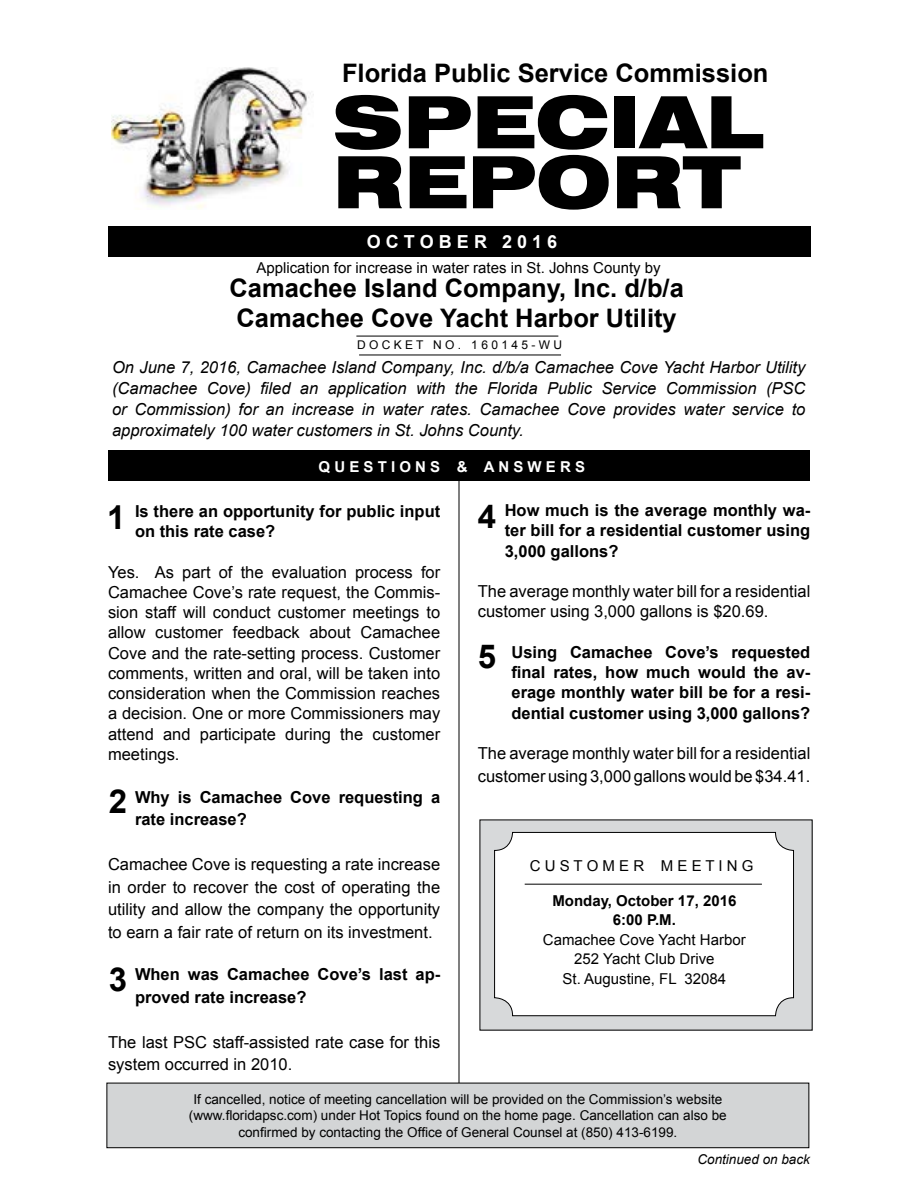
<style>
.page{position:relative;width:918px;height:1188px;background:#fff}
.page>*{position:absolute;margin:0;border:0;box-sizing:border-box;transform-origin:0 0}
.t1{font:900 expanded 72px/60px "Swiss 721 BT";color:#000}
.t2{font:700 33px "Arial";color:#000}
.t3{font:700 25.5px/30px "Arial";color:#000}
.t4{font:700 18px "Arial";color:#fff}
.t5{font:16.5px/20.2px "Arial";color:#000}
.t6{font:700 16.5px/20.2px "Arial";color:#000}
.t7{font:italic 16.5px/21px "Arial";color:#000;text-align:justify}
.t8{font:15px/19.5px "Arial";color:#000;text-align:center}
.t9{font:700 15px/19.5px "Arial";color:#000;text-align:center}
.t10{font:700 15px "Arial";color:#fff}
.t11{font:13.5px/16.5px "Arial";color:#000;text-align:center}
.t12{font:italic 13.5px "Arial";color:#000}
.t13{font:12px "Arial";color:#000}
</style>
<div class="page">
<hr style="left:459px;top:480px;width:1px;height:607px;background:#000">
<div style="left:108px;top:226px;width:702px;height:30px;background:#000"></div>
<hr style="left:359px;top:355px;width:202px;height:1px;background:#000">
<hr style="left:356px;top:336px;width:202px;height:1px;background:#000">
<div style="left:108px;top:450px;width:702px;height:31px;background:#000"></div>
<div style="left:107px;top:1083px;width:702px;height:65px;background:#d3d5d6"></div>
<div style="left:106px;top:1083px;width:703px;height:65px;border:1px solid #000"></div>
<img style="left:111px;top:67px;width:203px;height:142px">
<div style="left:480px;top:820px;width:332px;height:210px;background:#d7d9da"></div>
<div style="left:495px;top:832px;width:299px;height:184px;background:#fff;border-radius:18px"></div>
<div style="left:494px;top:832px;width:300px;height:184px;border:1px solid #000;border-radius:18px"></div>
<hr style="left:525px;top:884px;width:237px;height:1px;background:#000">
<h3 class="t3" style="left:342px;top:59px;width:428px">Florida Public Service Commission</h3>
<h1 class="t1" style="left:333px;top:92px;width:433px">SPECIAL<br>REPORT</h1>
<p class="t4" style="left:367px;top:230px;width:192px">O C T O B E R 2 0 1 6</p>
<p class="t8" style="left:256px;top:258px;width:406px">Application for increase in water rates in St. Johns County by</p>
<h3 class="t3" style="left:229px;top:274px;width:456px">Camachee Island Company, Inc. d/b/a<br>Camachee Cove Yacht Harbor Utility</h3>
<p class="t13" style="left:357px;top:337px;width:206px">D O C K E T N O . 1 6 0 1 4 5 - W U</p>
<p class="t7" style="left:112px;top:357px;width:695px">On June 7, 2016, Camachee Island Company, Inc. d/b/a Camachee Cove Yacht Harbor Utility (Camachee Cove) filed an application with the Florida Public Service Commission (PSC or Commission) for an increase in water rates. Camachee Cove provides water service to approximately 100 water customers in St. Johns County.</p>
<p class="t10" style="left:319px;top:457px;width:268px">Q U E S T I O N S &amp; A N S W E R S</p>
<h2 class="t2" style="left:107px;top:495px;width:20px">1</h2>
<p class="t6" style="left:505px;top:501px;width:307px;text-align:justify">How much is the average monthly wa&shy;ter bill for a residential customer using 3,000 gallons?</p>
<p class="t5" style="left:478px;top:581px;width:334px">The average monthly water bill for a residential customer using 3,000 gallons is $20.69.</p>
<p class="t6" style="left:511px;top:642px;width:300px;text-align:justify">Using Camachee Cove’s requested final rates, how much would the av&shy;erage monthly water bill be for a resi&shy;dential customer using 3,000 gallons?</p>
<p class="t5" style="left:478px;top:742px;width:334px;line-height:22.5px">The average monthly water bill for a residential customer using 3,000 gallons would be $34.41.</p>
<h2 class="t2" style="left:478px;top:495px;width:20px">4</h2>
<p class="t6" style="left:135px;top:501px;width:307px">Is there an opportunity for public input on this rate case?</p>
<p class="t5" style="left:108px;top:562px;width:334px;text-align:justify">Yes. As part of the evaluation process for Camachee Cove’s rate request, the Commis&shy;sion staff will conduct customer meetings to allow customer feedback about Camachee Cove and the rate-setting process. Customer comments, written and oral, will be taken into consideration when the Commission reaches a decision. One or more Commissioners may attend and participate during the customer meetings.</p>
<p class="t6" style="left:135px;top:786px;width:307px;line-height:22.5px">Why is Camachee Cove requesting a rate increase?</p>
<p class="t5" style="left:108px;top:853px;width:334px;line-height:22.5px;text-align:justify">Camachee Cove is requesting a rate increase in order to recover the cost of operating the utility and allow the company the opportunity to earn a fair rate of return on its investment.</p>
<p class="t6" style="left:135px;top:964px;width:307px;line-height:22.5px">When was Camachee Cove’s last ap&shy;proved rate increase?</p>
<p class="t5" style="left:108px;top:1031px;width:334px;line-height:22.5px">The last PSC staff-assisted rate case for this system occurred in 2010.</p>
<h2 class="t2" style="left:478px;top:634px;width:20px">5</h2>
<h2 class="t2" style="left:109px;top:780px;width:20px">2</h2>
<p class="t8" style="left:530px;top:856px;width:225px">C U S T O M E R M E E T I N G</p>
<p class="t9" style="left:552px;top:891px;width:185px">Monday, October 17, 2016<br>6:00 P.M.</p>
<p class="t8" style="left:543px;top:930px;width:204px">Camachee Cove Yacht Harbor<br>252 Yacht Club Drive<br>St. Augustine, FL 32084</p>
<h2 class="t2" style="left:109px;top:957px;width:20px">3</h2>
<p class="t11" style="left:189px;top:1091px;width:539px">If cancelled, notice of meeting cancellation will be provided on the Commission’s website (www.floridapsc.com) under Hot Topics found on the home page. Cancellation can also be confirmed by contacting the Office of General Counsel at (850) 413-6199.</p>
<p class="t12" style="left:697px;top:1151px;width:114px">Continued on back</p>
</div>
